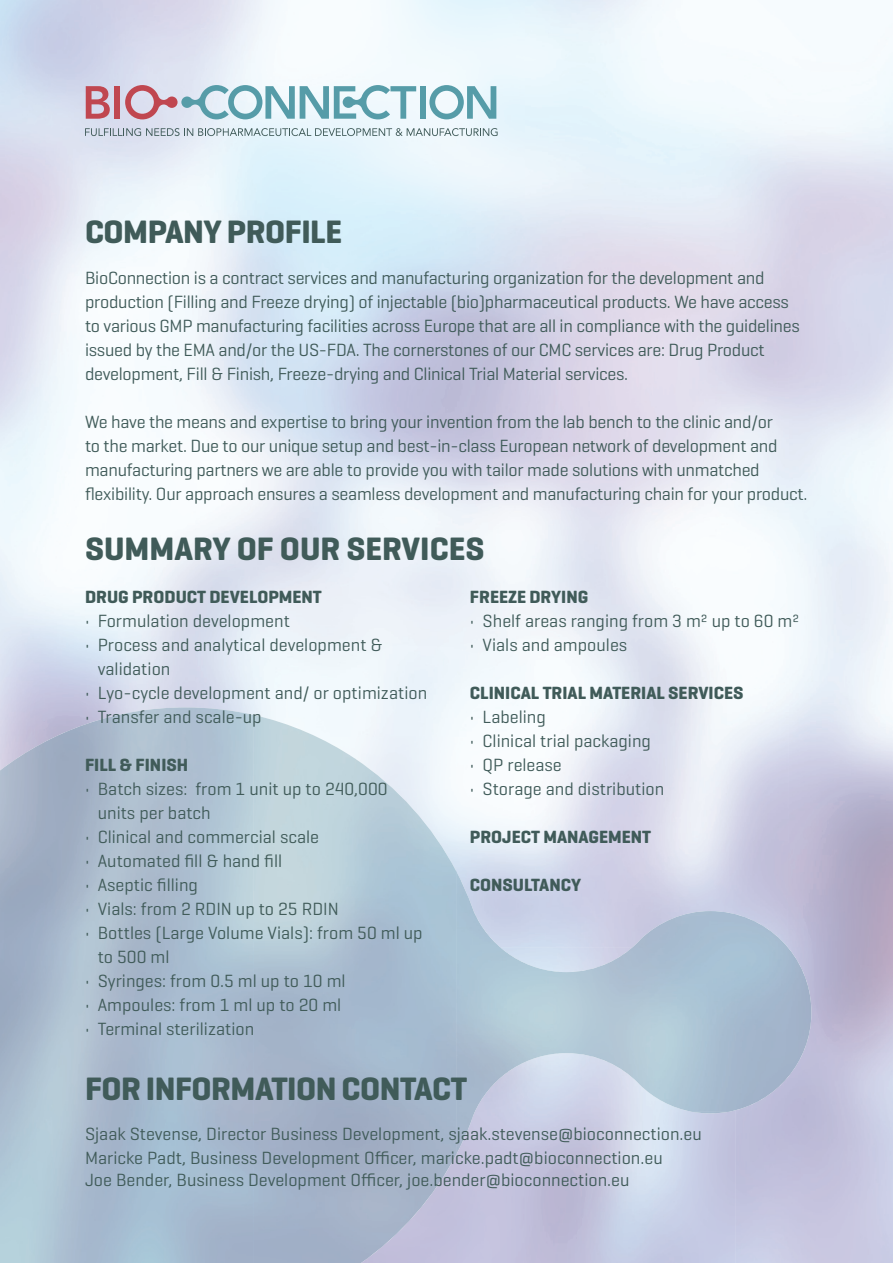
<style>
.page{position:relative;width:893px;height:1263px;background:#fff}
.page>*{position:absolute;margin:0;border:0;box-sizing:border-box;transform-origin:0 0}
.t1{font:700 33px "Geogrotesque";letter-spacing:-.015em;color:#405b59}
.t2{font:18px/24px "Geogrotesque";letter-spacing:-.015em;color:#405b59}
.t3{font:700 18px "Geogrotesque";color:#405b59}
</style>
<div class="page">
<img style="left:355px;top:758px;width:102px;height:505px">
<img style="left:456px;top:871px;width:51px;height:284px">
<img style="left:507px;top:953px;width:51px;height:120px">
<img style="left:608px;top:911px;width:203px;height:201px">
<img style="left:558px;top:962px;width:51px;height:100px">
<img style="left:690px;top:1111px;width:41px;height:2px">
<div style="left:420px;top:86px;width:6px;height:33px;background:#569ca8"></div>
<svg style="left:86px;top:86px;width:24px;height:33px"></svg>
<div style="left:114px;top:86px;width:6px;height:33px;background:#c04750"></div>
<svg style="left:429px;top:85px;width:67px;height:34px"></svg>
<svg style="left:125px;top:85px;width:291px;height:34px"></svg>
<svg style="left:85px;top:128px;width:413px;height:8px;background:#b6c4ca"></svg>
<h1 class="t1" style="left:85px;top:211px;width:258px">COMPANY PROFILE</h1>
<p class="t2" style="left:85px;top:265px;width:716px">BioConnection is a contract services and manufacturing organization for the development and production (Filling and Freeze drying) of injectable (bio)pharmaceutical products. We have access to various GMP manufacturing facilities across Europe that are all in compliance with the guidelines issued by the EMA and/or the US-FDA. The cornerstones of our CMC services are: Drug Product development, Fill &amp; Finish, Freeze-drying and Clinical Trial Material services.</p>
<p class="t2" style="left:85px;top:409px;width:724px">We have the means and expertise to bring your invention from the lab bench to the clinic and/or<br>to the market. Due to our unique setup and best-in-class European network of development and manufacturing partners we are able to provide you with tailor made solutions with unmatched flexibility. Our approach ensures a seamless development and manufacturing chain for your product.</p>
<h1 class="t1" style="left:85px;top:528px;width:401px">SUMMARY OF OUR SERVICES</h1>
<p class="t3" style="left:85px;top:586px;width:238px">DRUG PRODUCT DEVELOPMENT</p>
<p class="t2" style="left:85px;top:608px;width:206px">• Formulation development</p>
<p class="t2" style="left:98px;top:632px;width:286px;text-indent:-13px">• Process and analytical development &amp; validation</p>
<p class="t2" style="left:85px;top:680px;width:344px">• Lyo-cycle development and/ or optimization</p>
<p class="t2" style="left:85px;top:704px;width:178px">• Transfer and scale-up</p>
<p class="t3" style="left:85px;top:754px;width:105px">FILL &amp; FINISH</p>
<p class="t2" style="left:98px;top:776px;width:291px;text-indent:-13px">• Batch sizes: from 1 unit up to 240,000 units per batch</p>
<p class="t2" style="left:85px;top:824px;width:236px">• Clinical and commercial scale</p>
<p class="t2" style="left:85px;top:848px;width:199px">• Automated fill &amp; hand fill</p>
<p class="t2" style="left:85px;top:872px;width:114px">• Aseptic filling</p>
<p class="t2" style="left:85px;top:896px;width:255px">• Vials: from 2 RDIN up to 25 RDIN</p>
<p class="t2" style="left:98px;top:920px;width:326px;text-indent:-13px">• Bottles (Large Volume Vials): from 50 ml up to 500 ml</p>
<p class="t2" style="left:85px;top:968px;width:262px">• Syringes: from 0.5 ml up to 10 ml</p>
<p class="t2" style="left:85px;top:992px;width:258px">• Ampoules: from 1 ml up to 20 ml</p>
<p class="t2" style="left:85px;top:1016px;width:171px">• Terminal sterilization</p>
<p class="t3" style="left:470px;top:586px;width:120px">FREEZE DRYING</p>
<p class="t2" style="left:470px;top:608px;width:331px">• Shelf areas ranging from 3 m² up to 60 m²</p>
<p class="t2" style="left:470px;top:632px;width:159px">• Vials and ampoules</p>
<p class="t3" style="left:470px;top:682px;width:275px">CLINICAL TRIAL MATERIAL SERVICES</p>
<p class="t2" style="left:470px;top:704px;width:77px">• Labeling</p>
<p class="t2" style="left:470px;top:728px;width:183px">• Clinical trial packaging</p>
<p class="t2" style="left:470px;top:752px;width:93px">• QP release</p>
<p class="t2" style="left:470px;top:776px;width:196px">• Storage and distribution</p>
<p class="t3" style="left:470px;top:826px;width:183px">PROJECT MANAGEMENT</p>
<p class="t3" style="left:470px;top:874px;width:113px">CONSULTANCY</p>
<h1 class="t1" style="left:85px;top:1068px;width:384px">FOR INFORMATION CONTACT</h1>
<p class="t2" style="left:85px;top:1122px;width:618px">Sjaak Stevense, Director Business Development, sjaak.stevense@bioconnection.eu<br>Maricke Padt, Business Development Officer, maricke.padt@bioconnection.eu</p>
<p class="t2" style="left:85px;top:1167px;width:546px">Joe Bender, Business Development Officer, joe.bender@bioconnection.eu</p>
</div>
